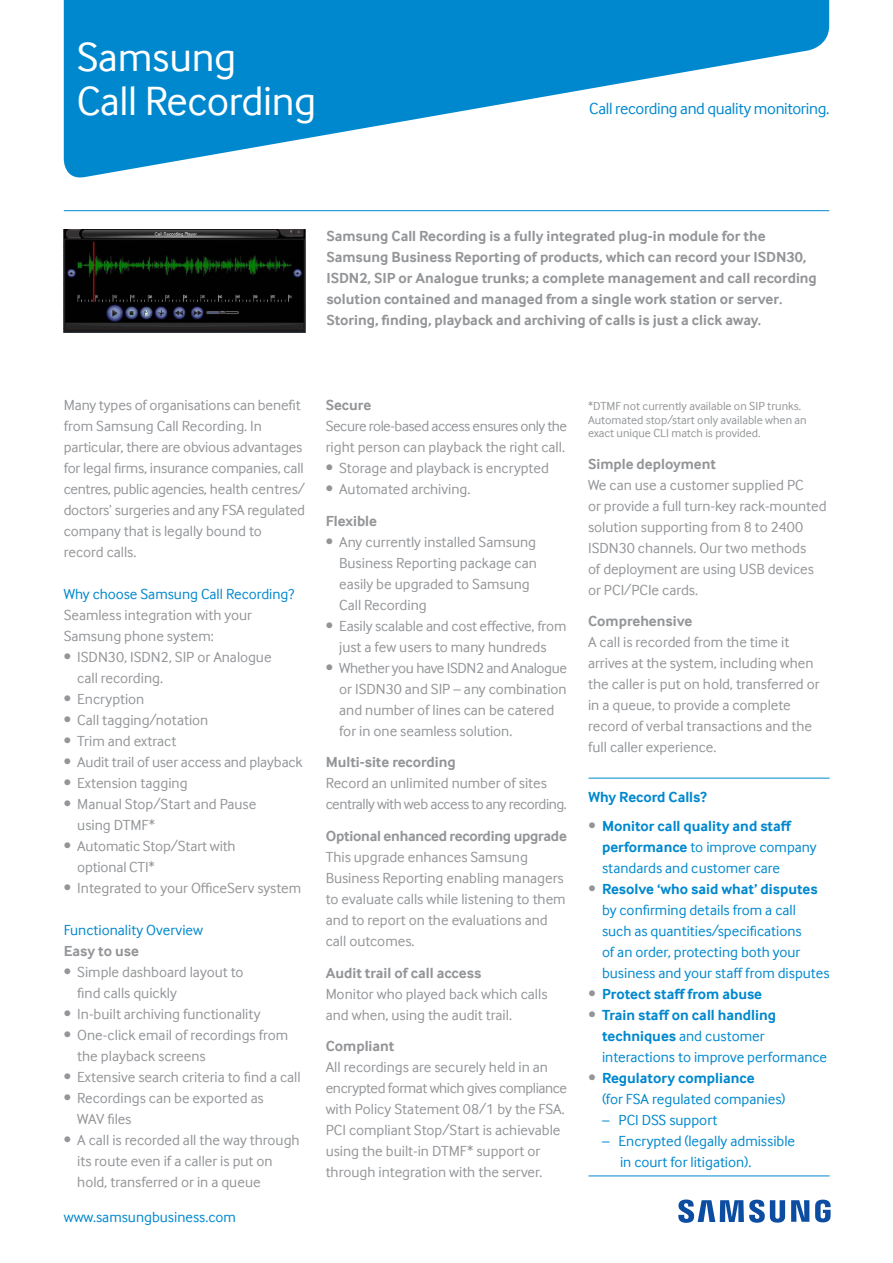
<style>
.page{position:relative;width:893px;height:1263px;background:#fff}
.page>*{position:absolute;margin:0;border:0;box-sizing:border-box;transform-origin:0 0}
.t1{font:42px "Samsung Inter Face";letter-spacing:-.01em;color:#fff}
.t2{font:16.5px "Samsung Inter Face";letter-spacing:-.02em;color:#0088ce}
.t3{font:15px/21px "Samsung Inter Face";color:#939598}
.t4{font:15px/21px "Samsung Inter Face";color:#0088ce}
.t5{font:700 15px/21px "Samsung Inter Face";color:#939598}
.t6{font:15px/21px "Samsung Inter Face";letter-spacing:-.03em;color:#939598}
.t7{font:700 15px "Samsung Inter Face";color:#0088ce}
.t8{font:12px/13.5px "Samsung Inter Face";color:#939598}
.s1{color:#939598}
.s2{font-weight:700}
.s3{font-weight:400;color:#939598}
</style>
<div class="page">
<svg style="left:678px;top:1199px;width:153px;height:24px"></svg>
<hr style="left:64px;top:210px;width:765px;height:1px;background:#0088ce">
<hr style="left:588px;top:778px;width:242px;height:1px;background:#0088ce">
<hr style="left:588px;top:1176px;width:242px;height:1px;background:#0088ce">
<svg style="left:64px;top:0;width:765px;height:178px;fill:#0088ce"></svg>
<img style="left:64px;top:229px;width:241px;height:104px">
<p class="t1" style="left:77px;top:33px;width:161px">Samsung</p>
<p class="t1" style="left:77px;top:77px;width:241px">Call Recording</p>
<p class="t2" style="left:589px;top:99px;width:242px">Call recording and quality monitoring.</p>
<p class="t5" style="left:326px;top:226px;width:492px">Samsung Call Recording is a fully integrated plug-in module for the Samsung Business Reporting of products, which can record your ISDN30, ISDN2, SIP or Analogue trunks; a complete management and call recording solution contained and managed from a single work station or server.<br>Storing, finding, playback and archiving of calls is just a click away.</p>
<p class="t3" style="left:64px;top:394px;width:243px">Many types of organisations can benefit from Samsung Call Recording. In particular, there are obvious advantages for legal firms, insurance companies, call centres, public agencies, health centres/ doctors’ surgeries and any FSA regulated company that is legally bound to record calls.</p>
<p class="t4" style="left:64px;top:583px;width:232px">Why choose Samsung Call Recording?</p>
<p class="t3" style="left:64px;top:604px;width:190px">Seamless integration with your<br>Samsung phone system:</p>
<p class="t3" style="left:77px;top:646px;width:196px;text-indent:-14px">• ISDN30, ISDN2, SIP or Analogue call recording.</p>
<p class="t3" style="left:64px;top:688px;width:82px">• Encryption</p>
<p class="t3" style="left:64px;top:709px;width:146px">• Call tagging/notation</p>
<p class="t3" style="left:64px;top:730px;width:114px">• Trim and extract</p>
<p class="t3" style="left:64px;top:751px;width:240px">• Audit trail of user access and playback</p>
<p class="t3" style="left:64px;top:772px;width:125px">• Extension tagging</p>
<p class="t3" style="left:77px;top:793px;width:181px;text-indent:-14px">• Manual Stop/Start and Pause using DTMF*</p>
<p class="t3" style="left:77px;top:835px;width:160px;text-indent:-14px">• Automatic Stop/Start with optional CTI*</p>
<p class="t3" style="left:64px;top:877px;width:239px">• Integrated to your OfficeServ system</p>
<p class="t4" style="left:64px;top:919px;width:141px">Functionality Overview</p>
<p class="t5" style="left:64px;top:940px;width:77px">Easy to use</p>
<p class="t3" style="left:77px;top:961px;width:168px;text-indent:-14px">• Simple dashboard layout to find calls quickly</p>
<p class="t3" style="left:64px;top:1003px;width:198px">• In-built archiving functionality</p>
<p class="t3" style="left:77px;top:1024px;width:212px;text-indent:-14px">• One-click email of recordings from the playback screens</p>
<p class="t3" style="left:64px;top:1066px;width:238px">• Extensive search criteria to find a call</p>
<p class="t3" style="left:77px;top:1087px;width:188px;text-indent:-14px">• Recordings can be exported as<br>WAV files</p>
<p class="t3" style="left:77px;top:1129px;width:224px;text-indent:-14px">• A call is recorded all the way through its route even if a caller is put on hold, transferred or in a queue</p>
<p class="t4" style="left:64px;top:1206px;width:174px">www.samsungbusiness.com</p>
<p class="t5" style="left:326px;top:394px;width:47px">Secure</p>
<p class="t3" style="left:326px;top:415px;width:243px">Secure role-based access ensures only the right person can playback the right call.</p>
<p class="t3" style="left:326px;top:457px;width:225px">• Storage and playback is encrypted</p>
<p class="t3" style="left:326px;top:478px;width:146px">• Automated archiving.</p>
<p class="t5" style="left:326px;top:510px;width:53px">Flexible</p>
<p class="t3" style="left:339px;top:531px;width:199px;text-indent:-14px">• Any currently installed Samsung<br>Business Reporting package can easily be upgraded to Samsung<br>Call Recording</p>
<p class="t3" style="left:326px;top:615px;width:242px;text-align:center">• Easily scalable and cost effective, from just a few users to many hundreds</p>
<p class="t3" style="left:339px;top:657px;width:229px;text-indent:-14px">• Whether you have ISDN2 and Analogue or ISDN30 and SIP – any combination and number of lines can be catered for in one seamless solution.</p>
<p class="t5" style="left:326px;top:752px;width:132px">Multi-site recording</p>
<p class="t6" style="left:326px;top:773px;width:243px">Record an unlimited number of sites centrally with web access to any recording.</p>
<p class="t5" style="left:326px;top:825px;width:243px">Optional enhanced recording upgrade</p>
<p class="t3" style="left:326px;top:846px;width:241px">This upgrade enhances Samsung<br>Business Reporting enabling managers to evaluate calls while listening to them and to report on the evaluations and call outcomes.</p>
<p class="t5" style="left:326px;top:962px;width:157px">Audit trail of call access</p>
<p class="t3" style="left:326px;top:983px;width:223px">Monitor who played back which calls and when, using the audit trail.</p>
<p class="t5" style="left:326px;top:1036px;width:70px">Compliant</p>
<p class="t3" style="left:326px;top:1057px;width:243px">All recordings are securely held in an encrypted format which gives compliance with Policy Statement 08/1 by the FSA.<br>PCI compliant Stop/Start is achievable using the built-in DTMF* support or through integration with the server.</p>
<p class="t8" style="left:588px;top:399px;width:215px">*DTMF not currently available on SIP trunks.</p>
<p class="t8" style="left:588px;top:413px;width:220px">Automated stop/start only available when an exact unique CLI match is provided.</p>
<p class="t5" style="left:588px;top:453px;width:129px">Simple deployment</p>
<p class="t3" style="left:588px;top:474px;width:240px">We can use a customer supplied PC<br>or provide a full turn-key rack-mounted solution supporting from 8 to 2400<br>ISDN30 channels. Our two methods<br>of deployment are using USB devices or PCI/PCIe cards.</p>
<p class="t5" style="left:588px;top:611px;width:106px">Comprehensive</p>
<p class="t3" style="left:588px;top:632px;width:233px">A call is recorded from the time it arrives at the system, including when the caller is put on hold, transferred or in a queue, to provide a complete record of verbal transactions and the full caller experience.</p>
<p class="t7" style="left:588px;top:788px;width:120px">Why Record Calls?</p>
<p class="t4" style="left:602px;top:816px;width:216px;text-indent:-14px"><span class="s1">•</span> <span class="s2">Monitor call quality and staff performance</span> to improve company standards and customer care</p>
<p class="t4" style="left:602px;top:879px;width:229px;text-indent:-14px"><span class="s1">•</span> <span class="s2">Resolve ‘who said what’ disputes </span>by confirming details from a call<br>such as quantities/specifications<br>of an order, protecting both your business and your staff from disputes</p>
<p class="t7" style="left:588px;top:985px;width:175px"><span class="s3">•</span> Protect staff from abuse</p>
<p class="t4" style="left:602px;top:1005px;width:227px;text-indent:-14px"><span class="s1">•</span> <span class="s2">Train staff on call handling techniques</span> and customer interactions to improve performance</p>
<p class="t4" style="left:602px;top:1068px;width:185px;text-indent:-14px"><span class="s1">•</span> <span class="s2">Regulatory compliance<br></span>(for FSA regulated companies)</p>
<p class="t4" style="left:602px;top:1110px;width:117px">– PCI DSS support</p>
<p class="t4" style="left:620px;top:1131px;width:177px;text-indent:-18px">– Encrypted (legally admissible in court for litigation).</p>
</div>
